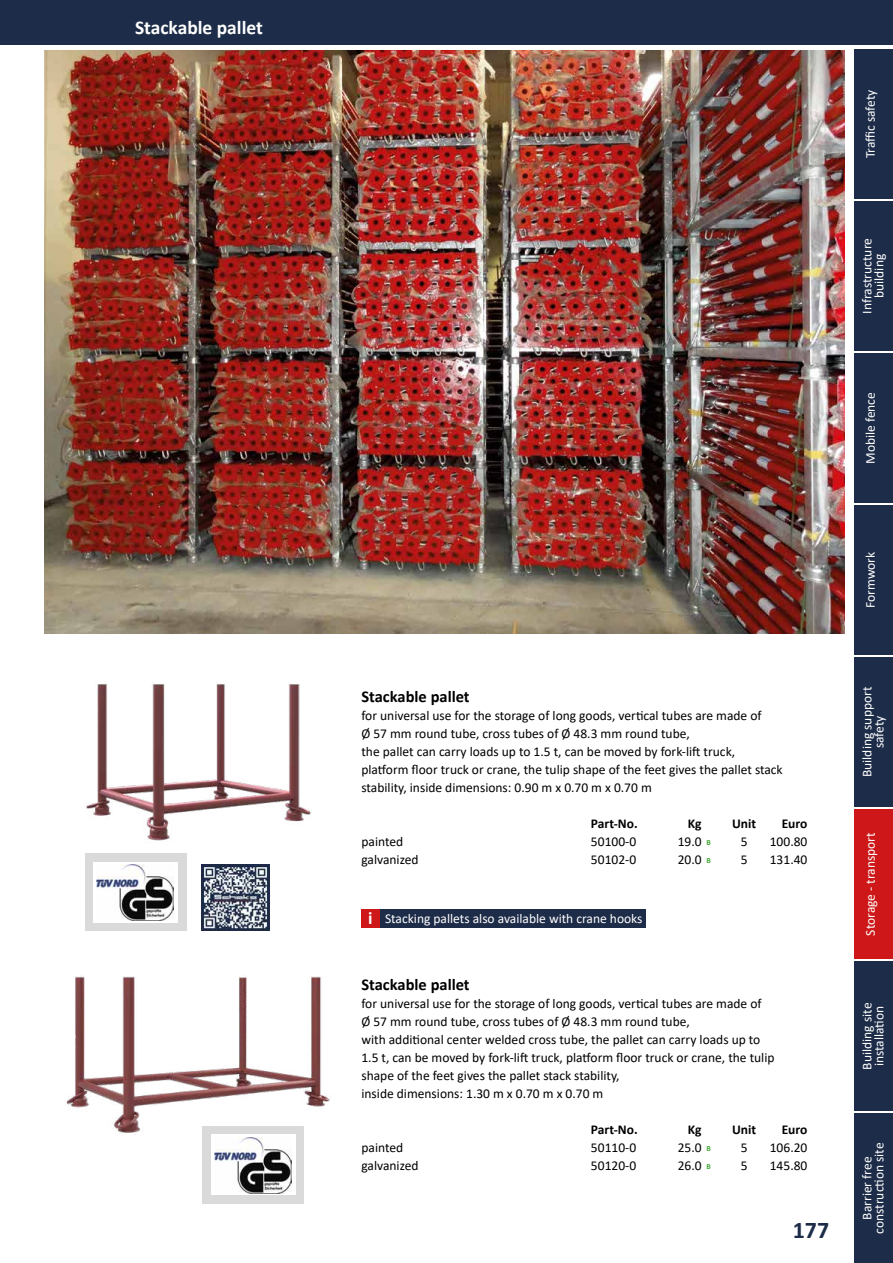
<style>
.page{position:relative;width:893px;height:1263px;background:#fff}
.page>*{position:absolute;margin:0;border:0;box-sizing:border-box;transform-origin:0 0}
.t1{font:700 24px "Calibri";color:#1d2c48}
.t2{font:700 19.5px "Calibri";color:#fff}
.t3{font:700 16.5px "Calibri";color:#000}
.t4{font:13.5px/18px "Calibri";color:#000}
.t5{font:13.5px/12px "Calibri";color:#fff;text-align:center}
.t6{font:700 13.5px "Calibri";color:#000}
.t7{font:700 7.8px "Calibri";color:#3fa535}
.s1{font-weight:700;font-size:18px}
</style>
<div class="page">
<img style="left:44px;top:51px;width:800px;height:583px">
<img style="left:86px;top:682px;width:225px;height:160px">
<img style="left:66px;top:976px;width:265px;height:157px">
<div style="left:855px;top:49px;width:38px;height:150px;background:#1d2c48"></div>
<div style="left:855px;top:201px;width:38px;height:150px;background:#1d2c48"></div>
<div style="left:855px;top:353px;width:38px;height:150px;background:#1d2c48"></div>
<div style="left:855px;top:505px;width:38px;height:150px;background:#1d2c48"></div>
<div style="left:855px;top:657px;width:38px;height:150px;background:#1d2c48"></div>
<div style="left:855px;top:809px;width:38px;height:150px;background:#cd1719"></div>
<div style="left:855px;top:961px;width:38px;height:150px;background:#1d2c48"></div>
<div style="left:855px;top:1113px;width:38px;height:150px;background:#1d2c48"></div>
<div style="left:85px;top:854px;width:102px;height:77px;background:#dadada"></div>
<div style="left:94px;top:862px;width:84px;height:60px;background:#fff"></div>
<img style="left:97px;top:865px;width:77px;height:56px">
<div style="left:202px;top:1126px;width:102px;height:77px;background:#dadada"></div>
<div style="left:211px;top:1135px;width:85px;height:60px;background:#fff"></div>
<img style="left:214px;top:1137px;width:77px;height:56px">
<div style="left:380px;top:909px;width:266px;height:19px;background:#1d2c48"></div>
<div style="left:361px;top:909px;width:19px;height:19px;background:#cd1719"></div>
<img style="left:202px;top:864px;width:68px;height:67px">
<div style="left:0;top:0;width:893px;height:45px;background:#1d2c48"></div>
<h2 class="t2" style="left:135px;top:14px;width:129px">Stackable pallet</h2>
<p class="t5" style="left:864px;top:158px;width:70px;rotate:-90deg">Traffic safety</p>
<p class="t5" style="left:861px;top:314px;width:77px;rotate:-90deg">Infrastructure building</p>
<p class="t5" style="left:864px;top:464px;width:73px;rotate:-90deg">Mobile fence</p>
<p class="t3" style="left:361px;top:685px;width:110px">Stackable pallet</p>
<p class="t4" style="left:361px;top:706px;width:423px">for universal use for the storage of long goods, vertical tubes are made of<br>Ø 57 mm round tube, cross tubes of Ø 48.3 mm round tube,<br>the pallet can carry loads up to 1.5 t, can be moved by fork-lift truck, platform floor truck or crane, the tulip shape of the feet gives the pallet stack stability, inside dimensions: 0.90 m x 0.70 m x 0.70 m</p>
<p class="t6" style="left:591px;top:814px;width:48px">Part-No.</p>
<p class="t6" style="left:688px;top:814px;width:15px">Kg</p>
<p class="t6" style="left:732px;top:814px;width:26px">Unit</p>
<p class="t4" style="left:361px;top:832px;width:43px">painted</p>
<p class="t4" style="left:591px;top:832px;width:47px">50100-0</p>
<p class="t4" style="left:678px;top:832px;width:25px">19.0</p>
<p class="t4" style="left:741px;top:832px;width:8px">5</p>
<p class="t4" style="left:361px;top:850px;width:59px">galvanized</p>
<p class="t4" style="left:591px;top:850px;width:47px">50102-0</p>
<p class="t4" style="left:678px;top:850px;width:25px">20.0</p>
<p class="t4" style="left:741px;top:850px;width:8px">5</p>
<p class="t6" style="left:782px;top:814px;width:27px">Euro</p>
<p class="t4" style="left:770px;top:832px;width:39px">100.80<br>131.40</p>
<p class="t7" style="left:707px;top:836px;width:6px">B</p>
<p class="t7" style="left:707px;top:854px;width:6px">B</p>
<p class="t5" style="left:368px;top:912px;width:276px"><span class="s1">i</span> Stacking pallets also available with crane hooks</p>
<p class="t3" style="left:361px;top:973px;width:110px">Stackable pallet</p>
<p class="t4" style="left:361px;top:994px;width:415px">for universal use for the storage of long goods, vertical tubes are made of<br>Ø 57 mm round tube, cross tubes of Ø 48.3 mm round tube,<br>with additional center welded cross tube, the pallet can carry loads up to 1.5 t, can be moved by fork-lift truck, platform floor truck or crane, the tulip shape of the feet gives the pallet stack stability,<br>inside dimensions: 1.30 m x 0.70 m x 0.70 m</p>
<p class="t6" style="left:591px;top:1120px;width:48px">Part-No.</p>
<p class="t6" style="left:688px;top:1120px;width:15px">Kg</p>
<p class="t6" style="left:732px;top:1120px;width:26px">Unit</p>
<p class="t4" style="left:361px;top:1138px;width:43px">painted</p>
<p class="t4" style="left:591px;top:1138px;width:47px">50110-0</p>
<p class="t4" style="left:678px;top:1138px;width:25px">25.0</p>
<p class="t4" style="left:741px;top:1138px;width:8px">5</p>
<p class="t4" style="left:361px;top:1156px;width:59px">galvanized</p>
<p class="t4" style="left:591px;top:1156px;width:47px">50120-0</p>
<p class="t4" style="left:678px;top:1156px;width:25px">26.0</p>
<p class="t4" style="left:741px;top:1156px;width:8px">5</p>
<p class="t6" style="left:782px;top:1120px;width:27px">Euro</p>
<p class="t4" style="left:770px;top:1138px;width:39px">106.20<br>145.80</p>
<p class="t7" style="left:707px;top:1142px;width:6px">B</p>
<p class="t7" style="left:707px;top:1160px;width:6px">B</p>
<h1 class="t1" style="left:793px;top:1213px;width:38px">177</h1>
<p class="t5" style="left:864px;top:608px;width:58px;rotate:-90deg">Formwork</p>
<p class="t5" style="left:861px;top:777px;width:92px;rotate:-90deg">Building support safety</p>
<p class="t5" style="left:864px;top:935px;width:105px;rotate:-90deg">Storage - transport</p>
<p class="t5" style="left:861px;top:1069px;width:68px;text-align:left;rotate:-90deg">Building site installation</p>
<p class="t5" style="left:861px;top:1234px;width:93px;rotate:-90deg">Barrier free construction site</p>
</div>
